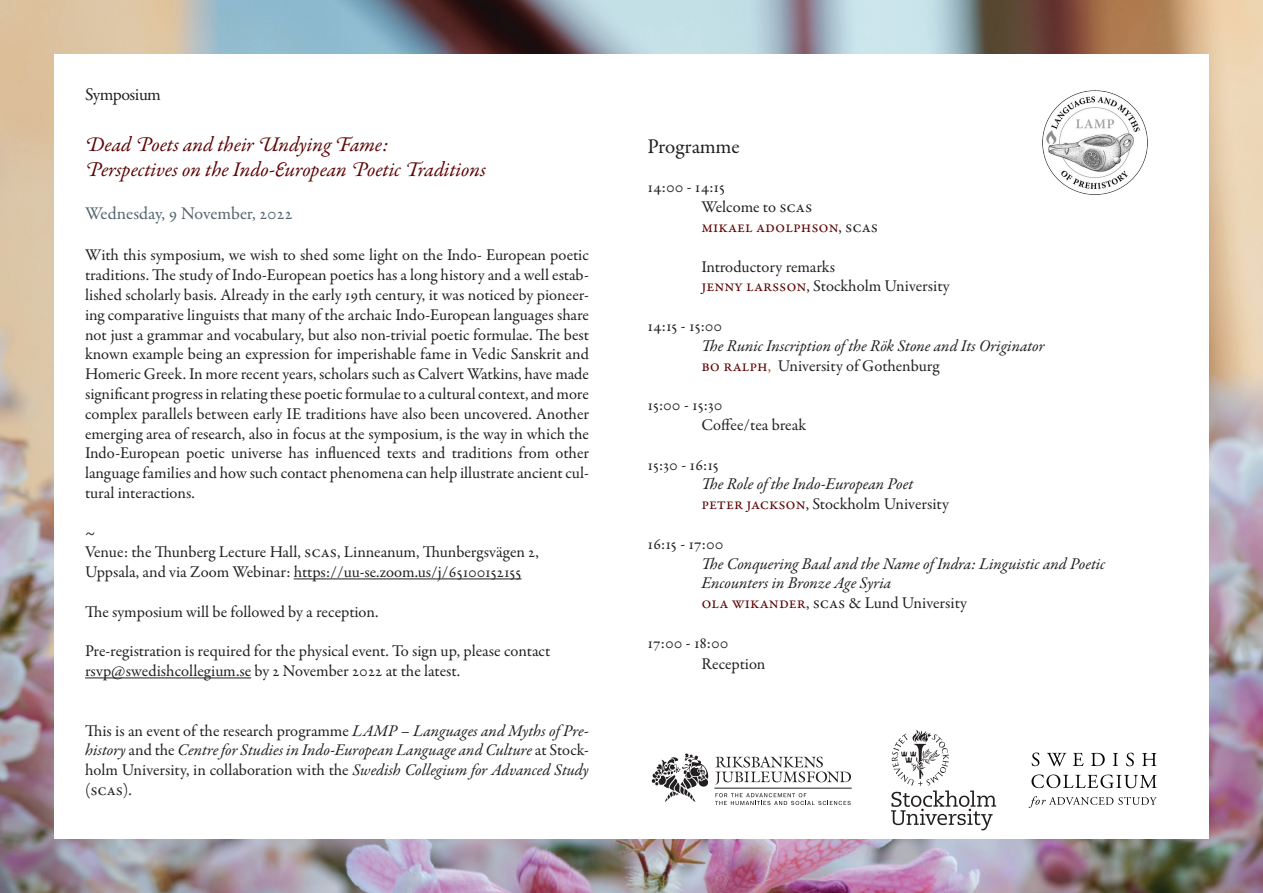
<style>
.page{position:relative;width:1263px;height:893px;background:#fff}
.page>*{position:absolute;margin:0;border:0;box-sizing:border-box;transform-origin:0 0}
.t1{font:italic 21px/25.2px "Garamond Premr Pro";letter-spacing:-.005em;color:#5e0505}
.t2{font:21px "Garamond Premr Pro";color:#231f20}
.t3{font:18px "Garamond Premr Pro";letter-spacing:-.01em;color:#53656e}
.t4{font:18px "Garamond Premr Pro";color:#231f20}
.t5{font:16.5px/19.8px "Garamond Premr Pro";letter-spacing:-.005em;color:#231f20}
.t6{font:italic 16.5px/19.8px "Garamond Premr Pro";letter-spacing:-.005em;color:#231f20}
.s1{font-style:normal}
.s2{color:#5e0505}
.s3{font-style:normal;color:#5e0505}
.s4{font-style:normal;color:#984b2a}
</style>
<div class="page">
<img style="left:0;top:0;width:1263px;height:893px">
<div style="left:54px;top:54px;width:1155px;height:785px;background:#fff"></div>
<hr style="left:294px;top:578px;width:228px;height:1px;background:#231f20">
<hr style="left:85px;top:677px;width:166px;height:1px;background:#231f20">
<hr style="left:714px;top:788px;width:138px;height:1px;background:#231f20">
<svg style="left:715px;top:756px;width:136px;height:29px"></svg>
<svg style="left:652px;top:753px;width:57px;height:49px"></svg>
<svg style="left:715px;top:793px;width:136px;height:12px"></svg>
<svg style="left:891px;top:730px;width:105px;height:100px"></svg>
<svg style="left:1032px;top:752px;width:7px;height:14px"></svg>
<svg style="left:1047px;top:753px;width:19px;height:13px"></svg>
<svg style="left:1073px;top:753px;width:10px;height:13px"></svg>
<svg style="left:1091px;top:753px;width:14px;height:13px"></svg>
<svg style="left:1113px;top:753px;width:5px;height:13px"></svg>
<svg style="left:1126px;top:753px;width:8px;height:13px"></svg>
<svg style="left:1142px;top:753px;width:14px;height:13px"></svg>
<svg style="left:1031px;top:774px;width:126px;height:14px"></svg>
<svg style="left:1029px;top:796px;width:128px;height:12px"></svg>
<img style="left:1042px;top:90px;width:106px;height:105px">
<p class="t4" style="left:85px;top:84px;width:77px">Symposium</p>
<p class="t1" style="left:85px;top:133px;width:402px">Dead Poets and their Undying Fame:<br>Perspectives on the Indo-European Poetic Traditions</p>
<p class="t3" style="left:85px;top:202px;width:209px">Wednesday, 9 November, 2022</p>
<p class="t5" style="left:85px;top:246px;width:505px;text-align:justify">With this symposium, we wish to shed some light on the Indo- European poetic traditions. The study of Indo-European poetics has a long history and a well estab&shy;lished scholarly basis. Already in the early 19th century, it was noticed by pioneer&shy;ing comparative linguists that many of the archaic Indo-European languages share not just a grammar and vocabulary, but also non-trivial poetic formulae. The best known example being an expression for imperishable fame in Vedic Sanskrit and Homeric Greek. In more recent years, scholars such as Calvert Watkins, have made significant progress in relating these poetic formulae to a cultural context, and more complex parallels between early IE traditions have also been uncovered. Another emerging area of research, also in focus at the symposium, is the way in which the Indo-European poetic universe has influenced texts and traditions from other language families and how such contact phenomena can help illustrate ancient cul&shy;tural interactions.</p>
<p class="t5" style="left:85px;top:523px;width:455px">~<br>Venue: the Thunberg Lecture Hall, scas, Linneanum, Thunbergsvägen 2,<br>Uppsala, and via Zoom Webinar: https://uu-se.zoom.us/j/65100152155</p>
<p class="t5" style="left:85px;top:602px;width:295px">The symposium will be followed by a reception.</p>
<p class="t5" style="left:85px;top:642px;width:467px">Pre-registration is required for the physical event. To sign up, please contact rsvp@swedishcollegium.se by 2 November 2022 at the latest.</p>
<p class="t6" style="left:85px;top:721px;width:505px;text-align:justify"><span class="s1">This is an event of the research programme</span> LAMP – Languages and Myths of Pre&shy;history <span class="s1">and the</span> Centre for Studies in Indo-European Language and Culture <span class="s1">at Stock&shy;holm University, in collaboration with the</span> Swedish Collegium for Advanced Study <span class="s1">(scas).</span></p>
<p class="t2" style="left:647px;top:134px;width:94px">Programme</p>
<p class="t5" style="left:701px;top:178px;width:178px;text-indent:-54px">14:00 - 14:15<br>Welcome to scas<br><span class="s2">mikael adolphson</span>, scas</p>
<p class="t5" style="left:701px;top:257px;width:250px">Introductory remarks<br><span class="s2">jenny larsson</span>, Stockholm University</p>
<p class="t5" style="left:647px;top:316px;width:76px">14:15 - 15:00</p>
<p class="t6" style="left:701px;top:337px;width:345px">The Runic Inscription of the Rök Stone and Its Originator <span class="s3">bo ralph</span><span class="s4">,</span> <span class="s1">University of Gothenburg</span></p>
<p class="t5" style="left:701px;top:395px;width:106px;text-indent:-54px">15:00 - 15:30<br>Coffee/tea break</p>
<p class="t5" style="left:647px;top:455px;width:73px">15:30 - 16:15</p>
<p class="t6" style="left:701px;top:475px;width:249px">The Role of the Indo-European Poet <span class="s3">peter jackson</span><span class="s1">, Stockholm University</span></p>
<p class="t5" style="left:647px;top:534px;width:78px">16:15 - 17:00</p>
<p class="t6" style="left:701px;top:554px;width:405px">The Conquering Baal and the Name of Indra: Linguistic and Poetic<br>Encounters in Bronze Age Syria<br><span class="s3">ola wikander</span><span class="s1">, scas &amp; Lund University</span></p>
<p class="t5" style="left:701px;top:632px;width:66px;line-height:21.6px;text-indent:-54px">17:00 - 18:00<br>Reception</p>
</div>
